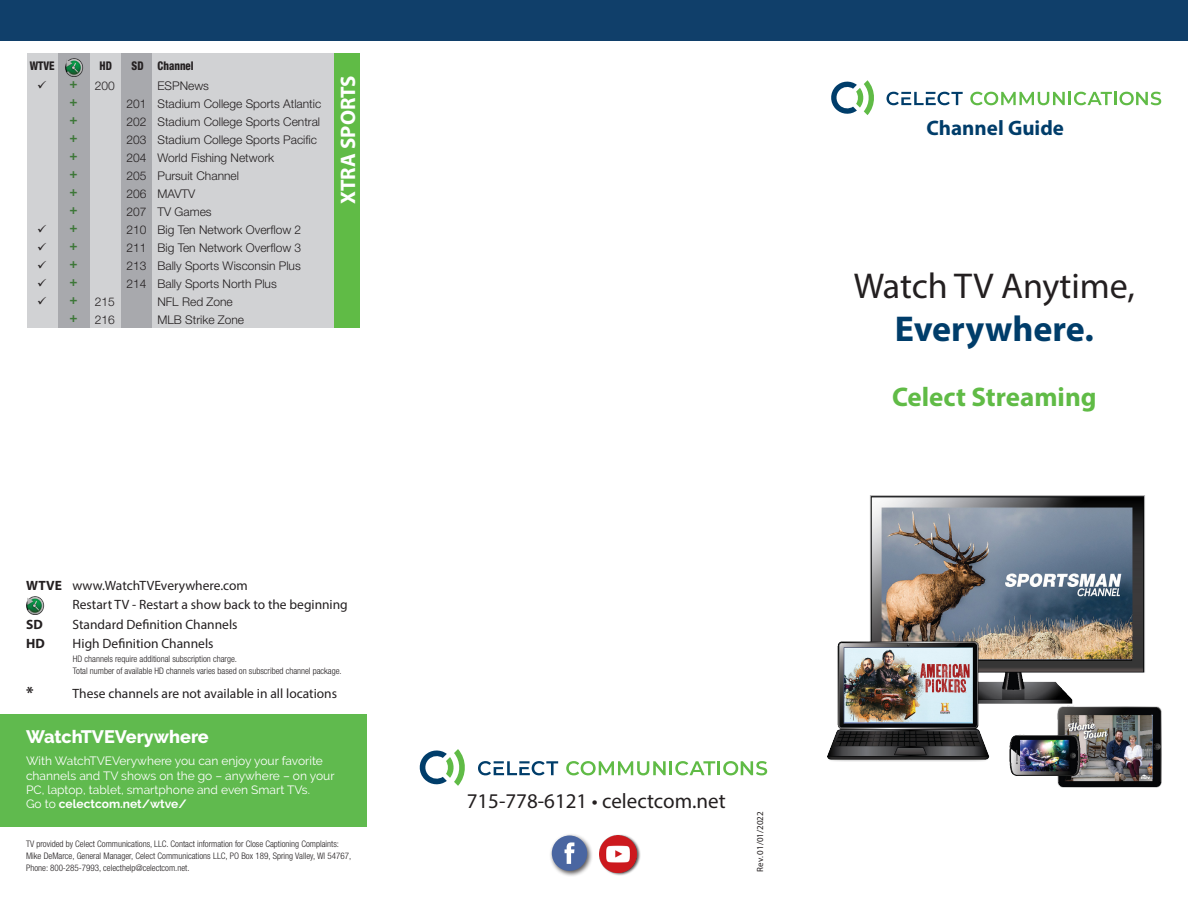
<style>
.page{position:relative;width:1188px;height:918px;background:#fff}
.page>*{position:absolute;margin:0;border:0;box-sizing:border-box;transform-origin:0 0}
.t1{font:36px "Myriad Pro";color:#231f20}
.t2{font:700 36px "Myriad Pro";color:#003d6a}
.t3{font:700 27px "Myriad Pro";color:#60bb46}
.t4{font:21px "Myriad Pro";color:#231f20}
.t5{font:700 21px "Myriad Pro";color:#003d6a}
.t6{font:700 21px "Myriad Pro";color:#fff}
.t7{font:800 18px "Raleway";color:#fff}
.t8{font:13.5px "Myriad Pro";color:#231f20}
.t9{font:700 13.5px "Helvetica Neue LT Std";color:#3d7738}
.t10{font:700 13.5px "Myriad Pro";color:#231f20}
.t11{font:300 12px "Helvetica Neue LT Std";color:#231f20}
.t12{font:12px/14.4px "Raleway";color:#fff}
.t13{font:800 condensed 12px "Helvetica Neue LT Std";color:#231f20;scale:.9 1}
.t14{font:300 condensed 9px/12px "Helvetica Neue LT Std";color:#231f20}
.t15{font:9px "Myriad Pro";color:#231f20}
.s1{color:#231f20}
.s2{font-weight:700}
.s3{font-weight:700;font-size:16.5px}
</style>
<div class="page">
<div style="left:0;top:0;width:1188px;height:40px;background:#103f6a"></div>
<div style="left:121px;top:54px;width:31px;height:274px;background:#a8a9ad"></div>
<div style="left:152px;top:54px;width:182px;height:274px;background:#d1d2d4"></div>
<div style="left:90px;top:54px;width:31px;height:274px;background:#d1d2d4"></div>
<div style="left:27px;top:54px;width:31px;height:274px;background:#d1d2d4"></div>
<div style="left:58px;top:54px;width:32px;height:274px;background:#a8a9ad"></div>
<div style="left:334px;top:54px;width:26px;height:274px;background:#60bb46"></div>
<img style="left:26px;top:597px;width:19px;height:18px">
<img style="left:65px;top:59px;width:19px;height:17px">
<svg style="left:831px;top:80px;width:43px;height:35px"></svg>
<svg style="left:887px;top:92px;width:76px;height:13px"></svg>
<svg style="left:970px;top:92px;width:191px;height:13px"></svg>
<img style="left:827px;top:496px;width:334px;height:292px">
<div style="left:549px;top:833px;width:44px;height:44px;background:#231f20;opacity:.75"></div>
<div style="left:552px;top:835px;width:35px;height:36px;background:#4a66a1;border-radius:50%"></div>
<svg style="left:565px;top:842px;width:9px;height:22px"></svg>
<div style="left:599px;top:835px;width:41px;height:41px;background:#231f20;opacity:.75"></div>
<img style="left:600px;top:835px;width:36px;height:37px">
<svg style="left:419px;top:749px;width:46px;height:37px"></svg>
<svg style="left:478px;top:761px;width:80px;height:14px"></svg>
<svg style="left:566px;top:761px;width:201px;height:14px"></svg>
<div style="left:0;top:714px;width:367px;height:112px;background:#60ba4e"></div>
<p class="t13" style="left:30px;top:58px;width:29px">WTVE</p>
<p class="t13" style="left:100px;top:58px;width:15px">HD</p>
<p class="t13" style="left:132px;top:58px;width:70px">SD Channel</p>
<p class="t9" style="left:37px;top:75px;width:42px"><span class="s1">✓</span> +</p>
<p class="t11" style="left:95px;top:78px;width:22px">200</p>
<p class="t11" style="left:157px;top:78px;width:53px">ESPNews</p>
<p class="t9" style="left:69px;top:93px;width:10px">+</p>
<p class="t11" style="left:126px;top:96px;width:196px">201 Stadium College Sports Atlantic</p>
<p class="t9" style="left:69px;top:111px;width:10px">+</p>
<p class="t11" style="left:126px;top:114px;width:195px">202 Stadium College Sports Central</p>
<p class="t9" style="left:69px;top:129px;width:10px">+</p>
<p class="t11" style="left:126px;top:132px;width:192px">203 Stadium College Sports Pacific</p>
<p class="t9" style="left:69px;top:147px;width:10px">+</p>
<p class="t11" style="left:126px;top:150px;width:149px">204 World Fishing Network</p>
<p class="t9" style="left:69px;top:165px;width:10px">+</p>
<p class="t11" style="left:126px;top:168px;width:114px">205 Pursuit Channel</p>
<p class="t9" style="left:69px;top:183px;width:10px">+</p>
<p class="t11" style="left:126px;top:186px;width:70px">206 MAVTV</p>
<p class="t9" style="left:69px;top:201px;width:10px">+</p>
<p class="t11" style="left:126px;top:204px;width:87px">207 TV Games</p>
<p class="t9" style="left:37px;top:219px;width:42px"><span class="s1">✓</span> +</p>
<p class="t11" style="left:126px;top:222px;width:176px">210 Big Ten Network Overflow 2</p>
<p class="t9" style="left:37px;top:237px;width:42px"><span class="s1">✓</span> +</p>
<p class="t11" style="left:126px;top:240px;width:176px">211 Big Ten Network Overflow 3</p>
<p class="t9" style="left:37px;top:255px;width:42px"><span class="s1">✓</span> +</p>
<p class="t11" style="left:126px;top:258px;width:176px">213 Bally Sports Wisconsin Plus</p>
<p class="t9" style="left:37px;top:273px;width:42px"><span class="s1">✓</span> +</p>
<p class="t11" style="left:126px;top:276px;width:152px">214 Bally Sports North Plus</p>
<p class="t9" style="left:37px;top:291px;width:42px"><span class="s1">✓</span> +</p>
<p class="t11" style="left:95px;top:294px;width:22px">215</p>
<p class="t11" style="left:157px;top:294px;width:77px">NFL Red Zone</p>
<p class="t9" style="left:69px;top:309px;width:10px">+</p>
<p class="t11" style="left:95px;top:312px;width:22px">216</p>
<p class="t11" style="left:157px;top:312px;width:88px">MLB Strike Zone</p>
<p class="t6" style="left:334px;top:204px;width:130px;rotate:-90deg">XTRA SPORTS</p>
<p class="t8" style="left:26px;top:577px;width:223px"><span class="s2">WTVE</span> www.WatchTVEverywhere.com</p>
<p class="t8" style="left:73px;top:596px;width:277px">Restart TV - Restart a show back to the beginning</p>
<p class="t10" style="left:26px;top:615px;width:18px">SD</p>
<p class="t8" style="left:73px;top:616px;width:166px">Standard Definition Channels</p>
<p class="t10" style="left:26px;top:635px;width:20px">HD</p>
<p class="t8" style="left:73px;top:635px;width:143px">High Definition Channels</p>
<p class="t8" style="left:26px;top:685px;width:313px"><span class="s3">*</span> These channels are not available in all locations</p>
<p class="t14" style="left:73px;top:653px;width:166px">HD channels require additional subscription charge.</p>
<p class="t14" style="left:73px;top:665px;width:270px">Total number of available HD channels varies based on subscribed channel package.</p>
<p class="t7" style="left:26px;top:726px;width:184px">WatchTVEVerywhere</p>
<p class="t12" style="left:26px;top:754px;width:310px">With WatchTVEVerywhere you can enjoy your favorite channels and TV shows on the go – anywhere – on your PC, laptop, tablet, smartphone and even Smart TVs.<br>Go to <span class="s2">celectcom.net/wtve/</span></p>
<p class="t14" style="left:26px;top:838px;width:314px">TV provided by Celect Communications, LLC. Contact information for Close Captioning Complaints:</p>
<p class="t14" style="left:26px;top:850px;width:327px">Mike DeMarce, General Manager, Celect Communications LLC, PO Box 189, Spring Valley, WI 54767,<br>Phone: 800-285-7993, celecthelp@celectcom.net.</p>
<p class="t5" style="left:926px;top:114px;width:139px">Channel Guide</p>
<p class="t1" style="left:854px;top:264px;width:283px">Watch TV Anytime,</p>
<p class="t2" style="left:895px;top:306px;width:200px">Everywhere.</p>
<p class="t3" style="left:892px;top:379px;width:206px">Celect Streaming</p>
<p class="t4" style="left:467px;top:788px;width:261px">715-778-6121 • celectcom.net</p>
<p class="t15" style="left:755px;top:872px;width:62px;rotate:-90deg">Rev. 01/01/2022</p>
</div>
